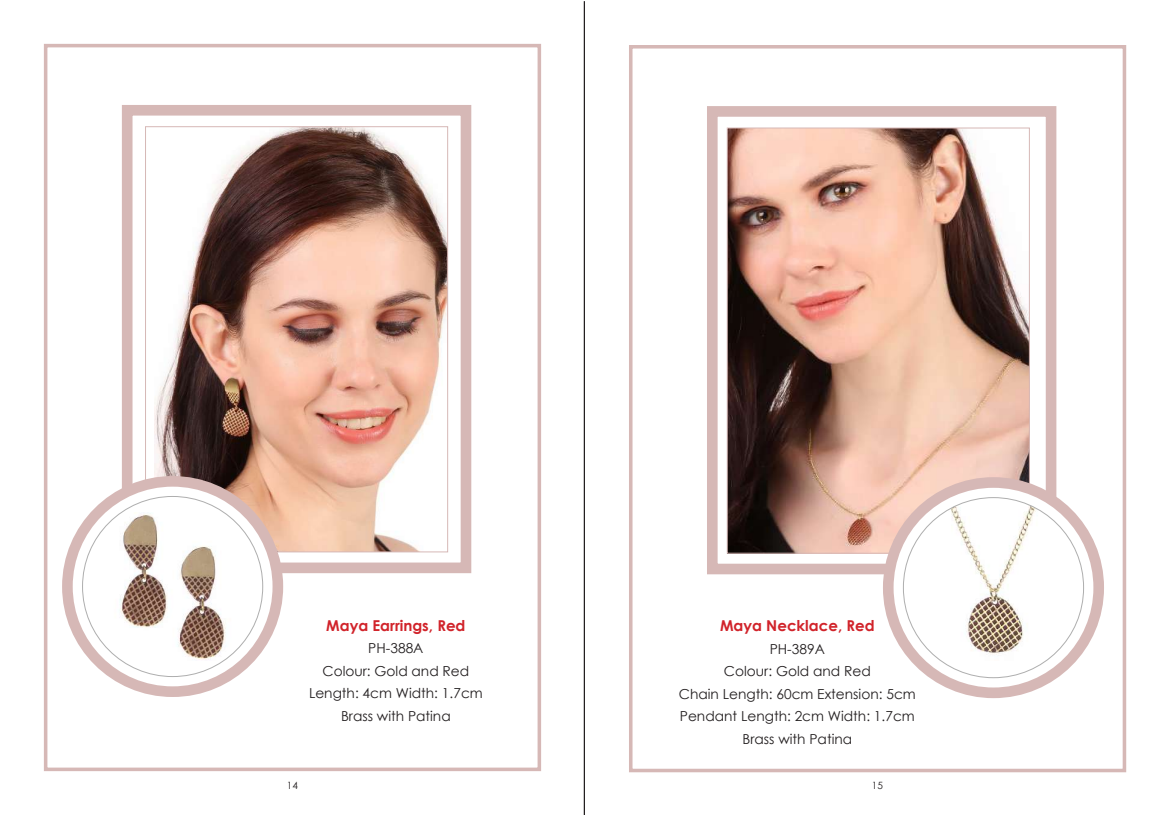
<style>
.page{position:relative;width:1170px;height:815px;background:#fff}
.page>*{position:absolute;margin:0;border:0;box-sizing:border-box;transform-origin:0 0}
.t1{font:700 15px "Century Gothic";color:#d1232a}
.t2{font:13.75px/22.5px "Century Gothic";color:#231f20;text-align:center}
.t3{font:10px "Century Gothic";color:#231f20}
</style>
<div class="page">
<div style="left:122px;top:105px;width:349px;height:468px;background:#fff;border:11px solid #d6b8b6"></div>
<img style="left:154px;top:128px;width:292px;height:422px">
<svg style="left:67px;top:481px;width:211px;height:211px"></svg>
<div style="left:62px;top:476px;width:221px;height:221px;border:11px solid #d6b8b6;border-radius:50%"></div>
<div style="left:82px;top:496px;width:181px;height:181px;background:#fff;border-radius:50%"></div>
<img style="left:96px;top:512px;width:148px;height:149px">
<div style="left:44px;top:44px;width:497px;height:727px;border:4px solid #d6b8b6"></div>
<svg style="left:707px;top:106px;width:349px;height:468px"></svg>
<img style="left:728px;top:130px;width:299px;height:422px">
<div style="left:629px;top:45px;width:497px;height:727px;border:4px solid #d6b8b6"></div>
<svg style="left:888px;top:482px;width:210px;height:211px"></svg>
<div style="left:882px;top:477px;width:221px;height:221px;border:11px solid #d6b8b6;border-radius:50%"></div>
<div style="left:903px;top:498px;width:180px;height:180px;background:#fff;border-radius:50%"></div>
<img style="left:903px;top:498px;width:180px;height:163px">
<hr style="left:583px;top:1px;width:2px;height:814px;background:#231f20">
<p class="t1" style="left:326px;top:614px;width:141px">Maya Earrings, Red</p>
<p class="t2" style="left:309px;top:637px;width:175px">PH-388A<br>Colour: Gold and Red<br>Length: 4cm Width: 1.7cm<br>Brass with Patina</p>
<p class="t1" style="left:720px;top:615px;width:156px">Maya Necklace, Red</p>
<p class="t2" style="left:678px;top:637px;width:238px">PH-389A<br>Colour: Gold and Red<br>Chain Length: 60cm Extension: 5cm<br>Pendant Length: 2cm Width: 1.7cm<br>Brass with Patina</p>
<p class="t3" style="left:287px;top:779px;width:13px">14</p>
<p class="t3" style="left:871px;top:779px;width:13px">15</p>
</div>
